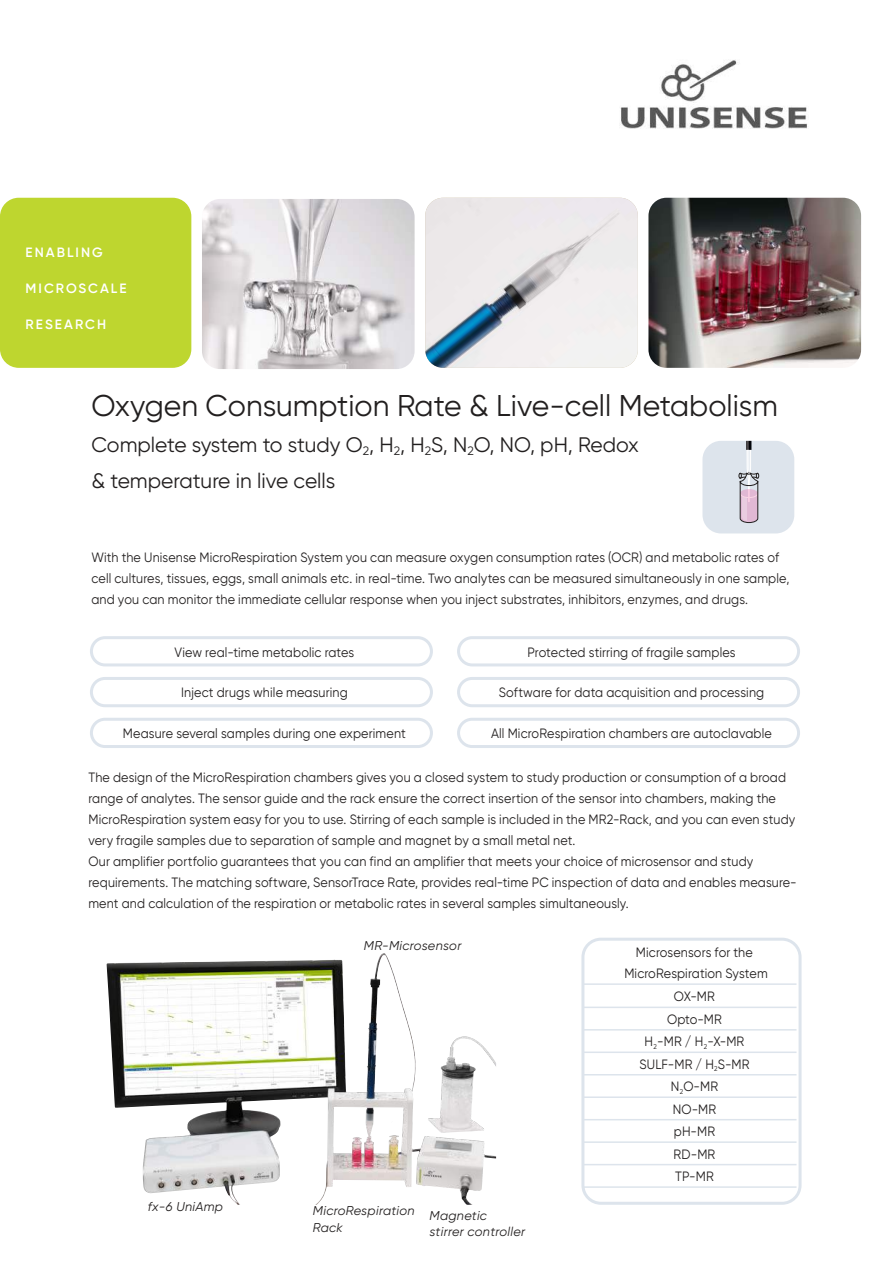
<style>
.page{position:relative;width:893px;height:1263px;background:#fff}
.page>*{position:absolute;margin:0;border:0;box-sizing:border-box;transform-origin:0 0}
.t1{font:30px "Gilroy";color:#221f1f}
.t2{font:21px/36px "Gilroy";color:#221f1f}
.t3{font:13.5px/21px "Gilroy";letter-spacing:.01em;color:#221f1f;scale:.93 1}
.t4{font:600 13.5px "Gilroy";letter-spacing:.15em;color:#fff}
.t5{font:italic 12.75px/16.5px "Gilroy";letter-spacing:.025em;color:#221f1f}
</style>
<div class="page">
<div style="left:1px;top:198px;width:190px;height:169px;background:#bed62f;border-radius:18px"></div>
<div style="left:0;top:198px;width:191px;height:170px;border:2px solid #bed62f;border-radius:18px"></div>
<img style="left:620px;top:60px;width:187px;height:68px">
<img style="left:202px;top:199px;width:213px;height:170px">
<img style="left:425px;top:198px;width:213px;height:170px">
<img style="left:648px;top:198px;width:213px;height:170px">
<img style="left:107px;top:954px;width:275px;height:251px">
<div style="left:702px;top:441px;width:92px;height:92px;background:#dde4ec;border-radius:19px"></div>
<svg style="left:739px;top:440px;width:20px;height:83px"></svg>
<div style="left:90px;top:636px;width:343px;height:30px;border:3px solid #dde4ec;border-radius:14px"></div>
<div style="left:90px;top:677px;width:343px;height:30px;border:3px solid #dde4ec;border-radius:14px"></div>
<div style="left:90px;top:718px;width:343px;height:30px;border:3px solid #dde4ec;border-radius:14px"></div>
<div style="left:457px;top:636px;width:343px;height:30px;border:3px solid #dde4ec;border-radius:14px"></div>
<div style="left:457px;top:677px;width:343px;height:30px;border:3px solid #dde4ec;border-radius:14px"></div>
<div style="left:457px;top:718px;width:343px;height:30px;border:3px solid #dde4ec;border-radius:14px"></div>
<hr style="left:584px;top:983px;width:212px;height:2px;background:#dde4ec">
<hr style="left:584px;top:1006px;width:212px;height:2px;background:#dde4ec">
<hr style="left:584px;top:1029px;width:212px;height:1px;background:#dde4ec">
<hr style="left:584px;top:1051px;width:212px;height:2px;background:#dde4ec">
<hr style="left:584px;top:1074px;width:212px;height:1px;background:#dde4ec">
<hr style="left:584px;top:1096px;width:212px;height:2px;background:#dde4ec">
<hr style="left:584px;top:1119px;width:212px;height:1px;background:#dde4ec">
<hr style="left:584px;top:1141px;width:212px;height:2px;background:#dde4ec">
<hr style="left:584px;top:1164px;width:212px;height:1px;background:#dde4ec">
<hr style="left:584px;top:1186px;width:212px;height:2px;background:#dde4ec">
<div style="left:581px;top:938px;width:220px;height:267px;border:3px solid #dde4ec;border-radius:18px"></div>
<p class="t4" style="left:26px;top:247px;width:79px">ENABLING</p>
<p class="t4" style="left:26px;top:283px;width:103px">MICROSCALE</p>
<p class="t4" style="left:26px;top:319px;width:82px">RESEARCH</p>
<h1 class="t1" style="left:91px;top:391px;width:688px">Oxygen Consumption Rate &amp; Live-cell Metabolism</h1>
<h2 class="t2" style="left:91px;top:427px;width:549px">Complete system to study O<sub>2</sub>, H<sub>2</sub>, H<sub>2</sub>S, N<sub>2</sub>O, NO, pH, Redox &amp; temperature in live cells</h2>
<p class="t3" style="left:91px;top:548px;width:752px">With the Unisense MicroRespiration System you can measure oxygen consumption rates (OCR) and metabolic rates of cell cultures, tissues, eggs, small animals etc. in real-time. Two analytes can be measured simultaneously in one sample, and you can monitor the immediate cellular response when you inject substrates, inhibitors, enzymes, and drugs.</p>
<p class="t3" style="left:175px;top:642px;width:195px">View real-time metabolic rates</p>
<p class="t3" style="left:181px;top:683px;width:181px">Inject drugs while measuring</p>
<p class="t3" style="left:123px;top:724px;width:306px">Measure several samples during one experiment</p>
<p class="t3" style="left:527px;top:642px;width:225px">Protected stirring of fragile samples</p>
<p class="t3" style="left:499px;top:683px;width:287px">Software for data acquisition and processing</p>
<p class="t3" style="left:491px;top:724px;width:303px">All MicroRespiration chambers are autoclavable</p>
<p class="t3" style="left:88px;top:768px;width:763px">The design of the MicroRespiration chambers gives you a closed system to study production or consumption of a broad range of analytes. The sensor guide and the rack ensure the correct insertion of the sensor into chambers, making the MicroRespiration system easy for you to use. Stirring of each sample is included in the MR2-Rack, and you can even study very fragile samples due to separation of sample and magnet by a small metal net.<br>Our amplifier portfolio guarantees that you can find an amplifier that meets your choice of microsensor and study requirements. The matching software, SensorTrace Rate, provides real-time PC inspection of data and enables measure&shy;ment and calculation of the respiration or metabolic rates in several samples simultaneously.</p>
<p class="t5" style="left:364px;top:938px;width:99px">MR-Microsensor</p>
<p class="t5" style="left:148px;top:1199px;width:77px">fx-6 UniAmp</p>
<p class="t5" style="left:313px;top:1204px;width:103px">MicroRespiration<br>Rack</p>
<p class="t5" style="left:429px;top:1208px;width:97px">Magnetic<br>stirrer controller</p>
<p class="t3" style="left:624px;top:943px;width:156px;text-align:center">Microsensors for the<br>MicroRespiration System</p>
<p class="t3" style="left:639px;top:986px;width:120px;line-height:22.5px;text-align:center">OX-MR<br>Opto-MR<br>H<sub>2</sub>-MR / H<sub>2</sub>-X-MR<br>SULF-MR / H<sub>2</sub>S-MR<br>N<sub>2</sub>O-MR<br>NO-MR<br>pH-MR<br>RD-MR<br>TP-MR</p>
</div>
